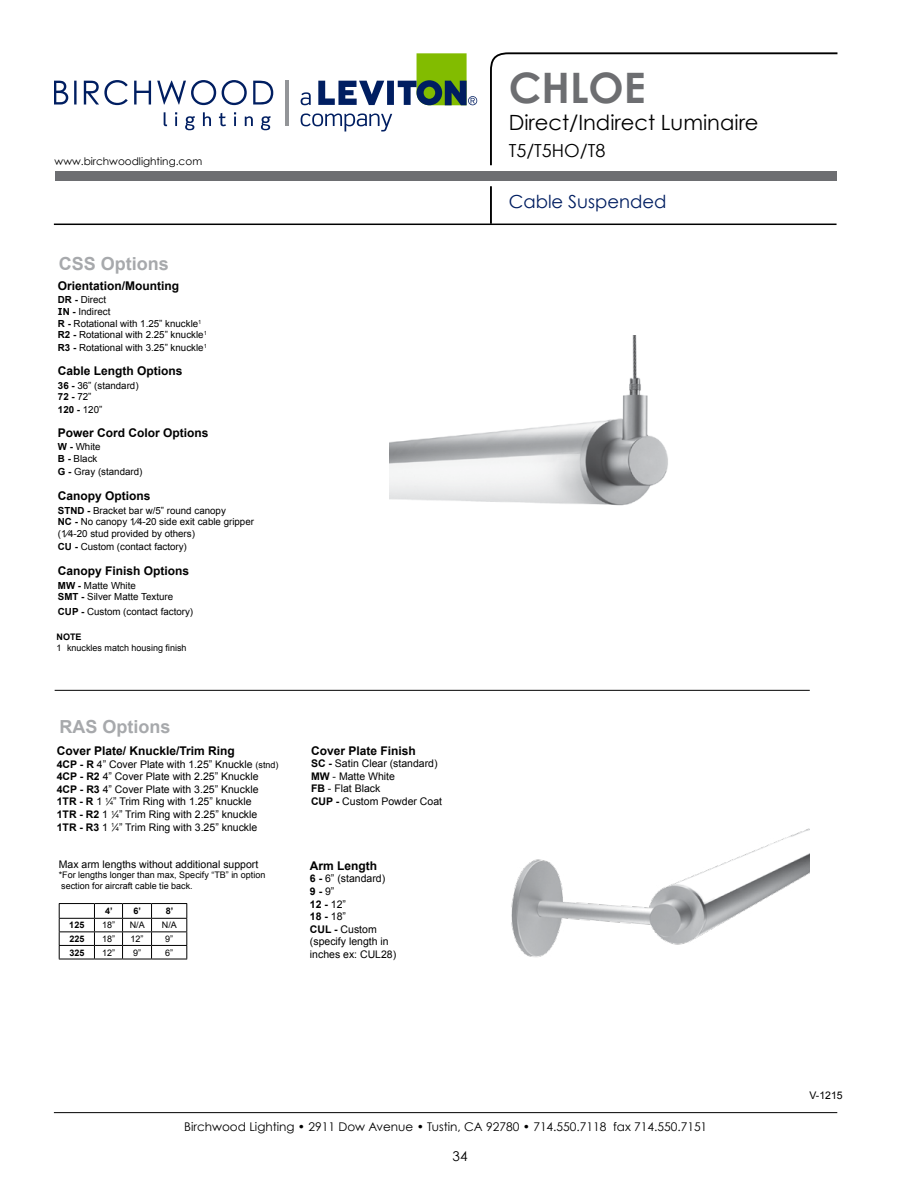
<style>
.page{position:relative;width:918px;height:1188px;background:#fff}
.page>*{position:absolute;margin:0;border:0;box-sizing:border-box;transform-origin:0 0}
.t1{font:700 42px "Century Gothic";color:#6d6e71}
.t2{font:21px "Century Gothic";color:#000}
.t3{font:700 18px "Arial";color:#a7a9ac}
.t4{font:18px "Century Gothic";color:#001e61}
.t5{font:18px "Century Gothic";color:#000}
.t6{font:13.5px "Century Gothic";color:#000}
.t7{font:700 12px "Arial";color:#000}
.t8{font:12px "Century Gothic";color:#000}
.t9{font:10.5px/12.6px "Arial";color:#000}
.t10{font:10.5px "Century Gothic";color:#000}
.t11{font:9.75px/11.9px "Arial";color:#000}
.t12{font:9px/10.8px "Arial";color:#000}
.t13{font:700 9px "Arial";color:#000}
.s1{font-weight:700}
.s2{font-family:"Verdana";font-weight:700;font-size:9.6px}
.s3{font-size:9px}
.s4{font-size:5.7px}
</style>
<div class="page">
<hr style="left:54px;top:1112px;width:783px;height:1px;background:#000">
<svg style="left:301px;top:53px;width:176px;height:79px"></svg>
<hr style="left:285px;top:81px;width:3px;height:45px;background:#939598">
<svg style="left:54px;top:80px;width:219px;height:50px"></svg>
<div style="left:55px;top:172px;width:782px;height:9px;background:#6d6e71"></div>
<svg style="left:489px;top:52px;width:349px;height:172px"></svg>
<hr style="left:54px;top:224px;width:783px;height:1px;background:#000">
<hr style="left:59px;top:903px;width:35px;height:1px;background:#000">
<hr style="left:152px;top:903px;width:35px;height:1px;background:#000">
<hr style="left:59px;top:918px;width:35px;height:1px;background:#000">
<hr style="left:152px;top:918px;width:35px;height:1px;background:#000">
<hr style="left:59px;top:931px;width:35px;height:1px;background:#000">
<hr style="left:152px;top:931px;width:35px;height:1px;background:#000">
<hr style="left:59px;top:945px;width:35px;height:1px;background:#000">
<svg style="left:59px;top:904px;width:1px;height:55px"></svg>
<hr style="left:152px;top:945px;width:35px;height:1px;background:#000">
<svg style="left:186px;top:904px;width:1px;height:55px"></svg>
<hr style="left:59px;top:959px;width:35px;height:1px;background:#000">
<svg style="left:94px;top:903px;width:58px;height:57px"></svg>
<hr style="left:152px;top:959px;width:35px;height:1px;background:#000">
<img style="left:389px;top:335px;width:279px;height:171px">
<img style="left:511px;top:828px;width:299px;height:129px">
<hr style="left:55px;top:690px;width:755px;height:1px;background:#000">
<p class="t10" style="left:55px;top:155px;width:149px">www.birchwoodlighting.com</p>
<h3 class="t3" style="left:59px;top:252px;width:112px">CSS Options</h3>
<p class="t7" style="left:58px;top:278px;width:123px">Orientation/Mounting</p>
<p class="t11" style="left:58px;top:294px;width:150px"><span class="s1">DR -</span> Direct<br><span class="s2">I</span><span class="s1">N -</span> Indirect<br><span class="s1">R -</span> Rotational with 1.25” knuckle<sup>1<br></sup><span class="s1">R2 -</span> Rotational with 2.25” knuckle<sup>1<br></sup><span class="s1">R3 -</span> Rotational with 3.25” knuckle<sup>1</sup></p>
<p class="t7" style="left:58px;top:363px;width:126px">Cable Length Options</p>
<p class="t11" style="left:58px;top:379px;width:82px"><span class="s1">36 -</span> 36” (standard)<br><span class="s1">72 -</span> 72”<br><span class="s1">120 -</span> 120”</p>
<p class="t7" style="left:58px;top:425px;width:152px">Power Cord Color Options</p>
<p class="t11" style="left:58px;top:441px;width:86px"><span class="s1">W -</span> White<br><span class="s1">B -</span> Black<br><span class="s1">G -</span> Gray (standard)</p>
<p class="t7" style="left:58px;top:488px;width:94px">Canopy Options</p>
<p class="t11" style="left:58px;top:504px;width:198px"><span class="s1">STND -</span> Bracket bar w/5” round canopy<br><span class="s1">NC -</span> No canopy 1⁄4-20 side exit cable gripper (1⁄4-20 stud provided by others)<br><span class="s1">CU -</span> Custom (contact factory)</p>
<p class="t7" style="left:58px;top:563px;width:133px">Canopy Finish Options</p>
<p class="t11" style="left:58px;top:579px;width:117px"><span class="s1">MW -</span> Matte White<br><span class="s1">SMT -</span> Silver Matte Texture</p>
<p class="t11" style="left:58px;top:606px;width:137px"><span class="s1">CUP -</span> Custom (contact factory)</p>
<p class="t13" style="left:57px;top:631px;width:27px">NOTE</p>
<p class="t12" style="left:57px;top:643px;width:132px">1 knuckles match housing finish</p>
<h3 class="t3" style="left:60px;top:715px;width:113px">RAS Options</h3>
<p class="t7" style="left:57px;top:743px;width:180px">Cover Plate/ Knuckle/Trim Ring</p>
<p class="t9" style="left:57px;top:758px;width:223px"><span class="s1">4CP - R</span> 4” Cover Plate with 1.25” Knuckle <span class="s3">(stnd)<br></span><span class="s1">4CP - R2</span> 4” Cover Plate with 2.25” Knuckle <span class="s1">4CP - R3</span> 4” Cover Plate with 3.25” Knuckle <span class="s1">1TR - R</span> 1 <sup>1</sup>⁄<span class="s4">4</span>” Trim Ring with 1.25” knuckle<br><span class="s1">1TR - R2</span> 1 <sup>1</sup>⁄<span class="s4">4</span>” Trim Ring with 2.25” knuckle <span class="s1">1TR - R3</span> 1 <sup>1</sup>⁄<span class="s4">4</span>” Trim Ring with 3.25” knuckle</p>
<p class="t9" style="left:59px;top:858px;width:201px">Max arm lengths without additional support</p>
<p class="t12" style="left:59px;top:870px;width:208px">*For lengths longer than max, Specify “TB” in option section for aircraft cable tie back.</p>
<p class="t13" style="left:105px;top:904px;width:9px">4’</p>
<p class="t13" style="left:134px;top:904px;width:9px">6’</p>
<p class="t13" style="left:166px;top:904px;width:9px">8’</p>
<p class="t13" style="left:69px;top:919px;width:17px">125</p>
<p class="t12" style="left:102px;top:920px;width:15px">18”</p>
<p class="t12" style="left:130px;top:920px;width:17px">N/A</p>
<p class="t12" style="left:162px;top:920px;width:17px">N/A</p>
<p class="t13" style="left:69px;top:933px;width:17px">225</p>
<p class="t12" style="left:102px;top:933px;width:15px">18”</p>
<p class="t12" style="left:131px;top:933px;width:15px">12”</p>
<p class="t12" style="left:165px;top:933px;width:10px">9”</p>
<p class="t13" style="left:69px;top:946px;width:17px">325</p>
<p class="t12" style="left:102px;top:947px;width:15px">12”</p>
<p class="t12" style="left:133px;top:947px;width:10px">9”</p>
<p class="t12" style="left:165px;top:947px;width:10px">6”</p>
<p class="t7" style="left:311px;top:742px;width:106px">Cover Plate Finish</p>
<p class="t9" style="left:311px;top:757px;width:133px"><span class="s1">SC -</span> Satin Clear (standard)<br><span class="s1">MW</span> - Matte White<br><span class="s1">FB</span> - Flat Black<br><span class="s1">CUP -</span> Custom Powder Coat</p>
<p class="t7" style="left:310px;top:858px;width:69px">Arm Length</p>
<p class="t9" style="left:310px;top:873px;width:88px"><span class="s1">6 -</span> 6” (standard)<br><span class="s1">9 -</span> 9”<br><span class="s1">12 -</span> 12”<br><span class="s1">18 -</span> 18”<br><span class="s1">CUL -</span> Custom (specify length in inches ex: CUL28)</p>
<h1 class="t1" style="left:509px;top:61px;width:138px">CHLOE</h1>
<h2 class="t2" style="left:509px;top:109px;width:251px">Direct/Indirect Luminaire</h2>
<h3 class="t5" style="left:509px;top:139px;width:98px">T5/T5HO/T8</h3>
<h3 class="t4" style="left:509px;top:190px;width:159px">Cable Suspended</h3>
<p class="t8" style="left:184px;top:1119px;width:525px">Birchwood Lighting • 2911 Dow Avenue • Tustin, CA 92780 • 714.550.7118 fax 714.550.7151</p>
<p class="t6" style="left:453px;top:1148px;width:16px">34</p>
<p class="t9" style="left:809px;top:1089px;width:35px">V-1215</p>
</div>
